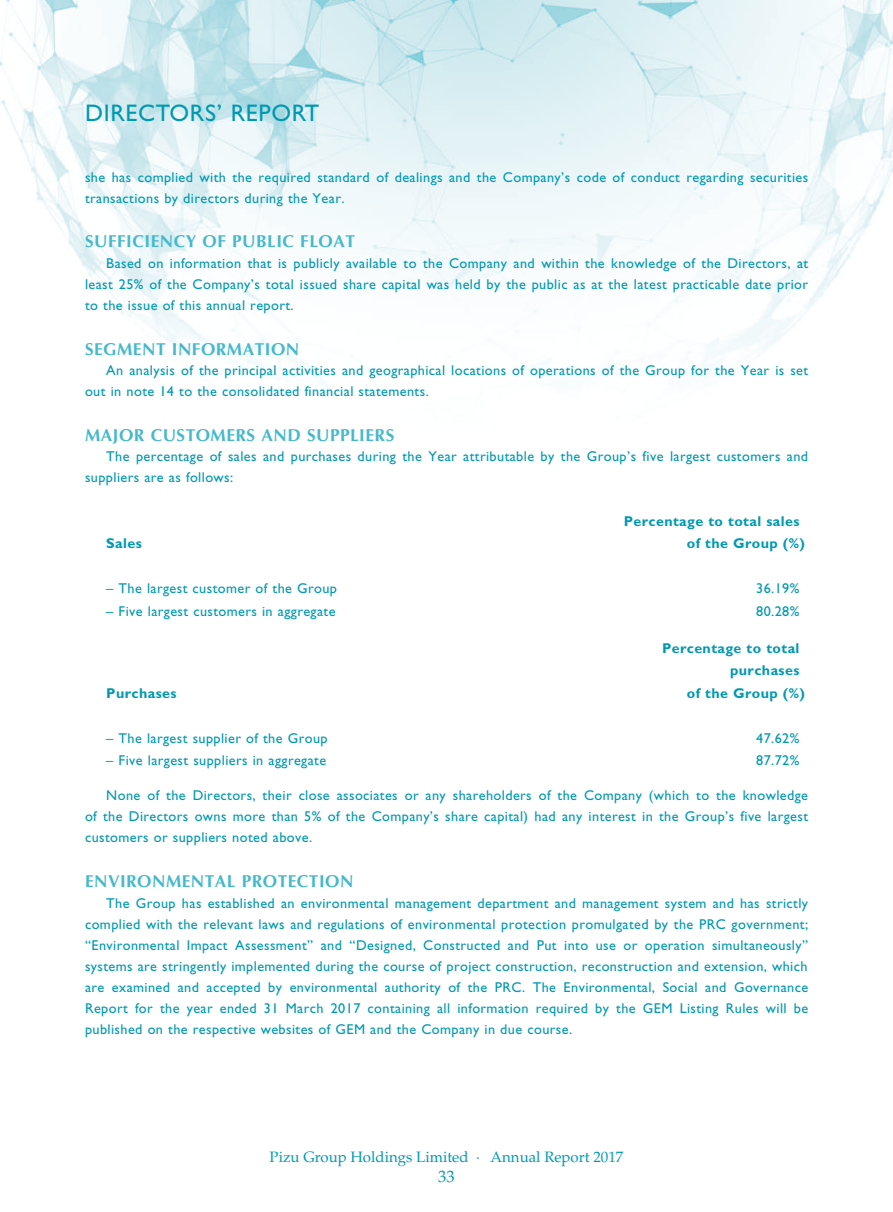
<style>
.page{position:relative;width:893px;height:1212px;background:#fff}
.page>*{position:absolute;margin:0;border:0;box-sizing:border-box;transform-origin:0 0}
.t1{font:24px "Gill Sans Std";letter-spacing:.03em;color:#0099b1}
.t2{font:700 17.25px "Optima LT Std";letter-spacing:.03em;color:#45b9cb}
.t3{font:16.5px "Palatino LT Std";color:#0099b1}
.t4{font:15px "Palatino LT Std";color:#0099b1}
.t5{font:14.25px/21px "Gill Sans Std";letter-spacing:.03em;color:#0099b1}
.t6{font:700 14.25px/22.5px "Gill Sans Std";letter-spacing:.03em;color:#0099b1;text-align:right}
</style>
<div class="page">
<img style="left:0;top:0;width:893px;height:376px">
<h1 class="t1" style="left:85px;top:99px;width:236px">DIRECTORS’ REPORT</h1>
<p class="t5" style="left:85px;top:167px;width:725px">she has complied with the required standard of dealings and the Company’s code of conduct regarding securities transactions by directors during the Year.</p>
<p class="t2" style="left:85px;top:232px;width:271px">SUFFICIENCY OF PUBLIC FLOAT</p>
<p class="t5" style="left:85px;top:253px;width:725px;text-align:justify;text-indent:21px">Based on information that is publicly available to the Company and within the knowledge of the Directors, at least 25% of the Company’s total issued share capital was held by the public as at the latest practicable date prior to the issue of this annual report.</p>
<p class="t2" style="left:85px;top:339px;width:216px">SEGMENT INFORMATION</p>
<p class="t5" style="left:85px;top:360px;width:725px;text-indent:21px">An analysis of the principal activities and geographical locations of operations of the Group for the Year is set out in note 14 to the consolidated financial statements.</p>
<p class="t2" style="left:85px;top:425px;width:311px">MAJOR CUSTOMERS AND SUPPLIERS</p>
<p class="t5" style="left:85px;top:446px;width:725px;text-indent:21px">The percentage of sales and purchases during the Year attributable by the Group’s five largest customers and suppliers are as follows:</p>
<p class="t6" style="left:624px;top:510px;width:177px">Percentage to total sales</p>
<p class="t6" style="left:106px;top:532px;width:37px">Sales</p>
<p class="t6" style="left:687px;top:532px;width:120px">of the Group (%)</p>
<p class="t5" style="left:106px;top:578px;width:232px">– The largest customer of the Group</p>
<p class="t5" style="left:756px;top:578px;width:45px">36.19%</p>
<p class="t5" style="left:106px;top:601px;width:231px">– Five largest customers in aggregate</p>
<p class="t5" style="left:756px;top:601px;width:45px">80.28%</p>
<p class="t6" style="left:662px;top:636px;width:139px">Percentage to total purchases</p>
<p class="t6" style="left:106px;top:681px;width:72px">Purchases</p>
<p class="t6" style="left:687px;top:681px;width:120px">of the Group (%)</p>
<p class="t5" style="left:106px;top:727px;width:223px">– The largest supplier of the Group</p>
<p class="t5" style="left:756px;top:727px;width:45px">47.62%</p>
<p class="t5" style="left:106px;top:750px;width:221px">– Five largest suppliers in aggregate</p>
<p class="t5" style="left:756px;top:750px;width:45px">87.72%</p>
<p class="t5" style="left:85px;top:785px;width:725px;text-align:justify;text-indent:21px">None of the Directors, their close associates or any shareholders of the Company (which to the knowledge of the Directors owns more than 5% of the Company’s share capital) had any interest in the Group’s five largest customers or suppliers noted above.</p>
<p class="t2" style="left:85px;top:871px;width:270px">ENVIRONMENTAL PROTECTION</p>
<p class="t5" style="left:85px;top:892px;width:725px;text-align:justify;text-indent:21px">The Group has established an environmental management department and management system and has strictly complied with the relevant laws and regulations of environmental protection promulgated by the PRC government; “Environmental Impact Assessment” and “Designed, Constructed and Put into use or operation simultaneously” systems are stringently implemented during the course of project construction, reconstruction and extension, which are examined and accepted by environmental authority of the PRC. The Environmental, Social and Governance Report for the year ended 31 March 2017 containing all information required by the GEM Listing Rules will be published on the respective websites of GEM and the Company in due course.</p>
<p class="t4" style="left:270px;top:1148px;width:355px">Pizu Group Holdings Limited · Annual Report 2017</p>
<p class="t3" style="left:438px;top:1167px;width:18px">33</p>
</div>
